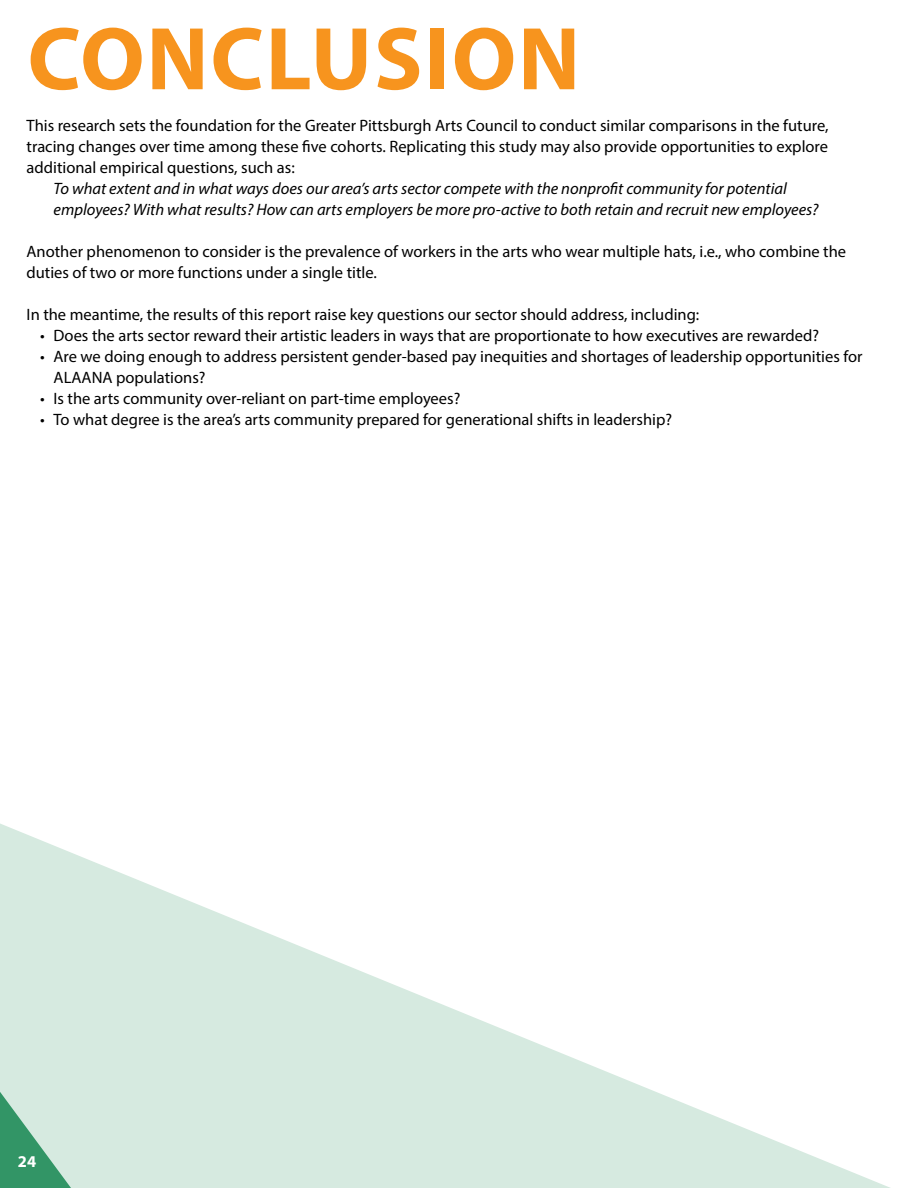
<style>
.page{position:relative;width:918px;height:1188px;background:#fff}
.page>*{position:absolute;margin:0;border:0;box-sizing:border-box;transform-origin:0 0}
.t1{font:700 90px "Myriad Pro";letter-spacing:.02em;color:#f7941e}
.t2{font:16.5px/21px "Myriad Pro";color:#000}
.t3{font:italic 16.5px/21px "Myriad Pro";color:#000}
.t4{font:700 16.5px "Myriad Pro";color:#fff}
</style>
<div class="page">
<svg style="left:0;top:823px;width:890px;height:365px"></svg>
<svg style="left:0;top:1074px;width:81px;height:114px;background:#99cab2"></svg>
<h1 class="t1" style="left:27px;top:0;width:554px">CONCLUSION</h1>
<p class="t2" style="left:27px;top:115px;width:803px;text-align:justify">This research sets the foundation for the Greater Pittsburgh Arts Council to conduct similar comparisons in the future, tracing changes over time among these five cohorts. Replicating this study may also provide opportunities to explore additional empirical questions, such as:</p>
<p class="t3" style="left:54px;top:178px;width:767px">To what extent and in what ways does our area’s arts sector compete with the nonprofit community for potential employees? With what results? How can arts employers be more pro-active to both retain and recruit new employees?</p>
<p class="t2" style="left:27px;top:241px;width:821px">Another phenomenon to consider is the prevalence of workers in the arts who wear multiple hats, i.e., who combine the duties of two or more functions under a single title.</p>
<p class="t2" style="left:27px;top:304px;width:674px">In the meantime, the results of this report raise key questions our sector should address, including:</p>
<p class="t2" style="left:40px;top:325px;width:781px">• Does the arts sector reward their artistic leaders in ways that are proportionate to how executives are rewarded?</p>
<p class="t2" style="left:54px;top:346px;width:810px;text-indent:-13px">• Are we doing enough to address persistent gender-based pay inequities and shortages of leadership opportunities for<br>ALAANA populations?</p>
<p class="t2" style="left:40px;top:388px;width:422px">• Is the arts community over-reliant on part-time employees?</p>
<p class="t2" style="left:40px;top:409px;width:634px">• To what degree is the area’s arts community prepared for generational shifts in leadership?</p>
<p class="t4" style="left:18px;top:1151px;width:20px">24</p>
</div>
